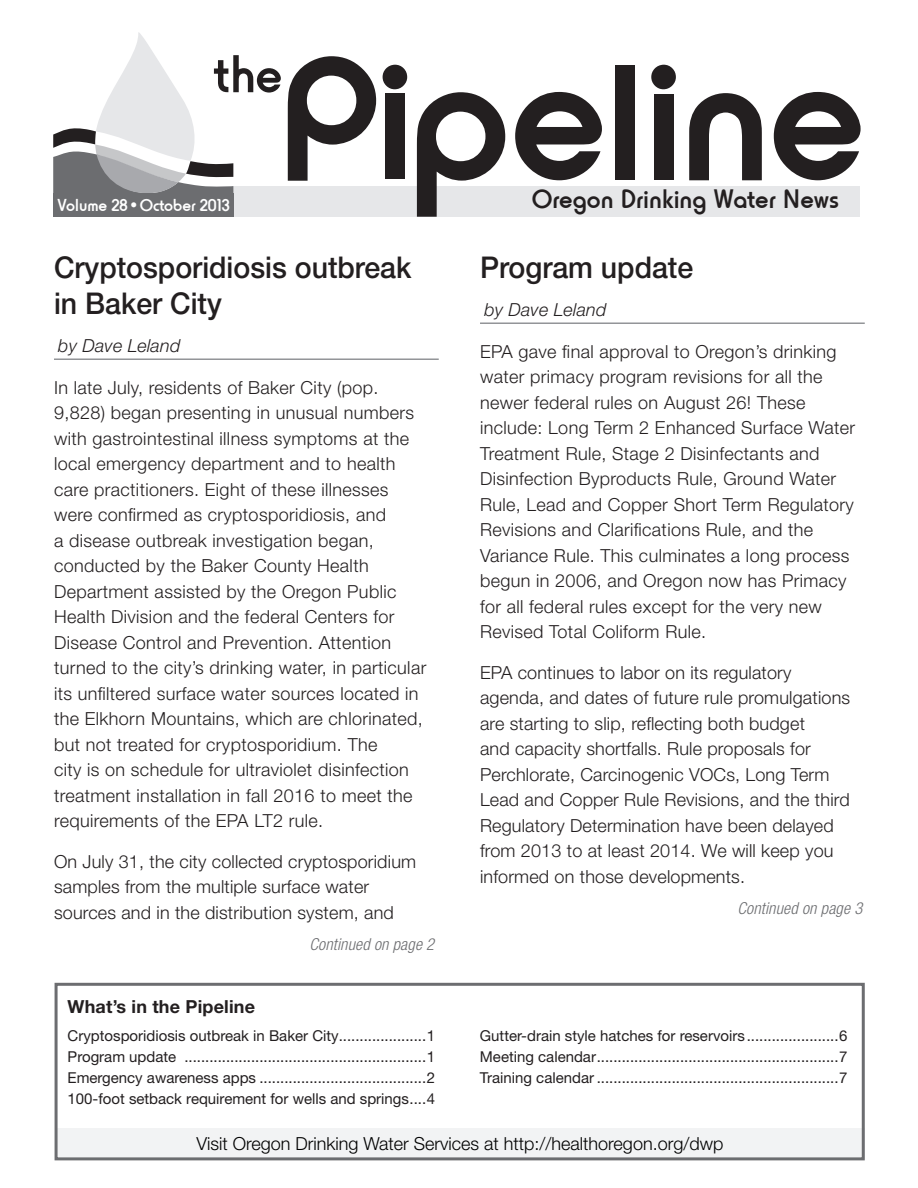
<style>
.page{position:relative;width:918px;height:1188px;background:#fff}
.page>*{position:absolute;margin:0;border:0;box-sizing:border-box;transform-origin:0 0}
.t1{font:500 55.65px "Horatio D";color:#231f20}
.head{font:500 30px/36px "Helvetica Neue LT Std";color:#231f20;scale:.95 1}
.t2{font:500 27.75px "Horatio D";color:#231f20}
.body{font:300 18px/25.5px "Helvetica Neue LT Std";letter-spacing:.02em;color:#231f20}
.t3{font:300 18px "Helvetica Neue LT Std";color:#000}
.creditLine{font:italic 300 18px "Helvetica Neue LT Std";letter-spacing:.01em;color:#231f20}
.issueNumber{font:500 18px "Horatio D";color:#fff}
.body-2{font:700 18px "Helvetica Neue LT Std";letter-spacing:.01em;color:#231f20}
.continued{font:italic 300 condensed 16.5px "Helvetica Neue LT Std";letter-spacing:.01em;color:#6c6d70}
.TOC_body_text{font:15px "Helvetica Neue LT Std";color:#231f20}
</style>
<div class="page">
<div style="left:233px;top:186px;width:627px;height:31px;background:#e6e7e9"></div>
<svg style="left:383px;top:65px;width:24px;height:24px"></svg>
<div style="left:385px;top:93px;width:20px;height:86px;background:#231f20"></div>
<svg style="left:515px;top:92px;width:87px;height:88px"></svg>
<div style="left:616px;top:65px;width:19px;height:115px;background:#231f20"></div>
<svg style="left:651px;top:65px;width:25px;height:24px"></svg>
<div style="left:654px;top:94px;width:19px;height:86px;background:#231f20"></div>
<svg style="left:689px;top:93px;width:73px;height:87px"></svg>
<svg style="left:774px;top:92px;width:87px;height:88px"></svg>
<svg style="left:53px;top:32px;width:180px;height:161px"></svg>
<div style="left:53px;top:193px;width:180px;height:24px;background:#6c6d70"></div>
<svg style="left:288px;top:56px;width:88px;height:125px"></svg>
<svg style="left:417px;top:92px;width:88px;height:125px"></svg>
<div style="left:55px;top:1128px;width:810px;height:30px;background:#f2f3f4"></div>
<hr style="left:480px;top:322px;width:385px;height:2px;background:#939598">
<div style="left:55px;top:983px;width:810px;height:177px;border:3px solid #6c6d70"></div>
<hr style="left:54px;top:358px;width:385px;height:2px;background:#939598">
<h1 class="t1" style="left:214px;top:42px;width:70px">the</h1>
<p class="issueNumber" style="left:58px;top:195px;width:173px">Volume 28•October 2013</p>
<p class="head" style="left:54px;top:249px;width:378px">Cryptosporidiosis outbreak in Baker City</p>
<p class="creditLine" style="left:58px;top:335px;width:124px">by Dave Leland</p>
<p class="body" style="left:54px;top:374px;width:374px">In late July, residents of Baker City (pop.<br>9,828) began presenting in unusual numbers with gastrointestinal illness symptoms at the local emergency department and to health care practitioners. Eight of these illnesses were confirmed as cryptosporidiosis, and<br>a disease outbreak investigation began, conducted by the Baker County Health Department assisted by the Oregon Public Health Division and the federal Centers for Disease Control and Prevention. Attention turned to the city’s drinking water, in particular its unfiltered surface water sources located in the Elkhorn Mountains, which are chlorinated, but not treated for cryptosporidium. The<br>city is on schedule for ultraviolet disinfection treatment installation in fall 2016 to meet the requirements of the EPA LT2 rule.</p>
<p class="body" style="left:54px;top:848px;width:364px">On July 31, the city collected cryptosporidium samples from the multiple surface water sources and in the distribution system, and</p>
<p class="body-2" style="left:68px;top:995px;width:189px">What’s in the Pipeline</p>
<p class="continued" style="left:309px;top:934px;width:126px">Continued on page 2</p>
<p class="TOC_body_text" style="left:68px;top:1027px;width:369px">Cryptosporidiosis outbreak in Baker City.....................1</p>
<p class="TOC_body_text" style="left:68px;top:1048px;width:369px">Program update ..........................................................1</p>
<p class="TOC_body_text" style="left:68px;top:1069px;width:369px">Emergency awareness apps ........................................2</p>
<p class="TOC_body_text" style="left:68px;top:1090px;width:369px">100-foot setback requirement for wells and springs....4</p>
<h3 class="t2" style="left:532px;top:183px;width:309px">Oregon Drinking Water News</h3>
<p class="head" style="left:480px;top:249px;width:226px">Program update</p>
<p class="creditLine" style="left:484px;top:299px;width:124px">by Dave Leland</p>
<p class="body" style="left:480px;top:338px;width:377px">EPA gave final approval to Oregon’s drinking water primacy program revisions for all the newer federal rules on August 26! These include: Long Term 2 Enhanced Surface Water Treatment Rule, Stage 2 Disinfectants and Disinfection Byproducts Rule, Ground Water Rule, Lead and Copper Short Term Regulatory Revisions and Clarifications Rule, and the Variance Rule. This culminates a long process begun in 2006, and Oregon now has Primacy for all federal rules except for the very new Revised Total Coliform Rule.</p>
<p class="body" style="left:480px;top:659px;width:372px">EPA continues to labor on its regulatory agenda, and dates of future rule promulgations are starting to slip, reflecting both budget<br>and capacity shortfalls. Rule proposals for Perchlorate, Carcinogenic VOCs, Long Term Lead and Copper Rule Revisions, and the third Regulatory Determination have been delayed from 2013 to at least 2014. We will keep you informed on those developments.</p>
<p class="continued" style="left:738px;top:898px;width:126px">Continued on page 3</p>
<p class="TOC_body_text" style="left:480px;top:1027px;width:369px">Gutter-drain style hatches for reservoirs......................6</p>
<p class="TOC_body_text" style="left:480px;top:1048px;width:369px">Meeting calendar..........................................................7</p>
<p class="TOC_body_text" style="left:480px;top:1069px;width:369px">Training calendar ..........................................................7</p>
<p class="t3" style="left:196px;top:1132px;width:528px">Visit Oregon Drinking Water Services at http://healthoregon.org/dwp</p>
</div>
